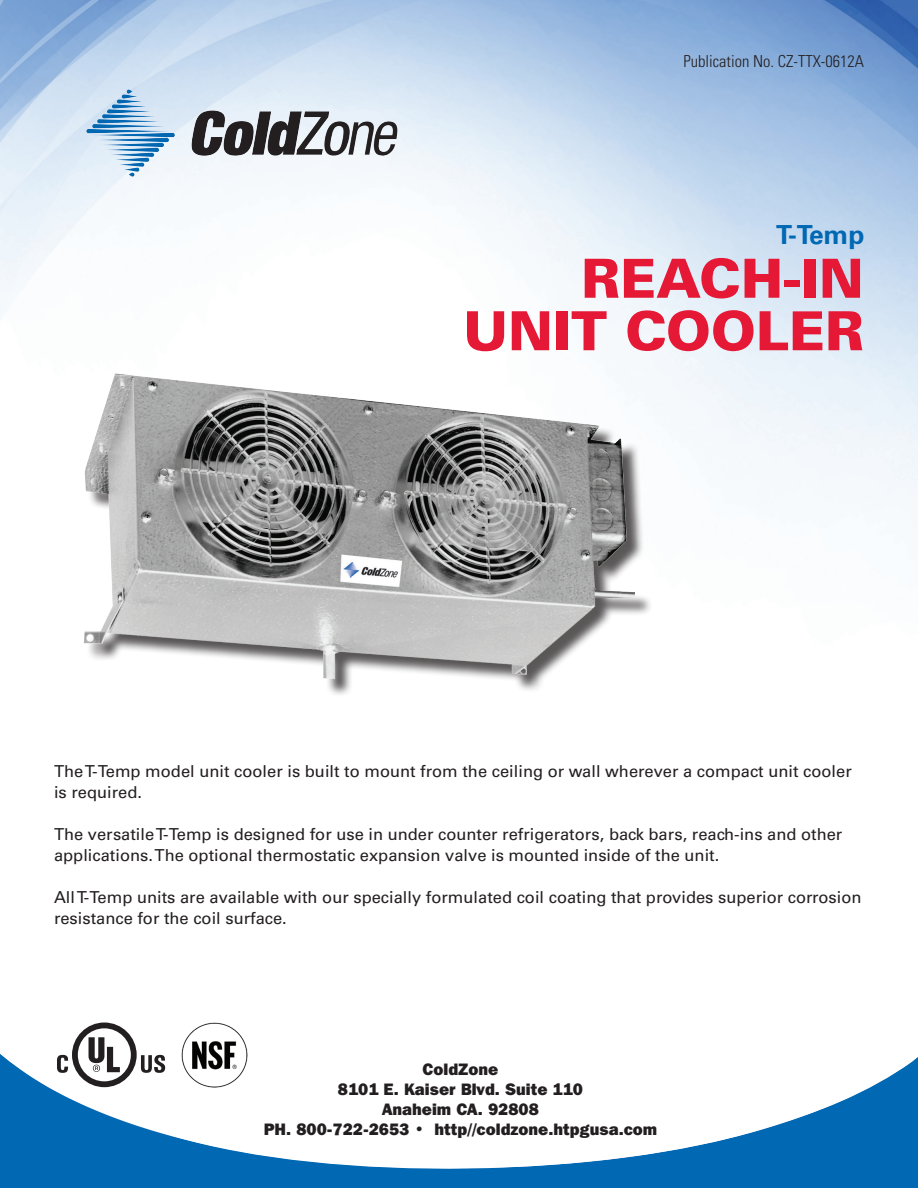
<style>
.page{position:relative;width:918px;height:1188px;background:#fff}
.page>*{position:absolute;margin:0;border:0;box-sizing:border-box;transform-origin:0 0}
.t1{font:900 54px "Univers";color:#e51836}
.t2{font:700 26.25px "Univers";color:#0168b3}
.t3{font:16.5px/21px "Univers";color:#231f20}
.t4{font:800 16.5px "Franklin Gothic IT Cby BT";color:#231f20}
.t5{font:300 condensed 16.5px "Univers";color:#231f20}
</style>
<div class="page">
<img style="left:0;top:0;width:918px;height:1023px">
<img style="left:0;top:1054px;width:918px;height:134px">
<svg style="left:57px;top:1023px;width:108px;height:64px"></svg>
<img style="left:180px;top:1021px;width:68px;height:68px">
<img style="left:97px;top:90px;width:242px;height:67px">
<div style="left:86px;top:376px;width:567px;height:321px;background:#231f20;opacity:.75"></div>
<img style="left:83px;top:373px;width:551px;height:306px">
<p class="t5" style="left:684px;top:52px;width:182px">Publication No. CZ-TTX-0612A</p>
<p class="t2" style="left:776px;top:219px;width:90px">T-Temp</p>
<p class="t1" style="left:581px;top:245px;width:284px">REACH-IN</p>
<p class="t1" style="left:463px;top:297px;width:402px">UNIT COOLER</p>
<p class="t3" style="left:54px;top:761px;width:799px">The T-Temp model unit cooler is built to mount from the ceiling or wall wherever a compact unit cooler is required.</p>
<p class="t3" style="left:54px;top:824px;width:790px">The versatile T-Temp is designed for use in under counter refrigerators, back bars, reach-ins and other applications. The optional thermostatic expansion valve is mounted inside of the unit.</p>
<p class="t3" style="left:54px;top:887px;width:809px">All T-Temp units are available with our specially formulated coil coating that provides superior corrosion resistance for the coil surface.</p>
<p class="t4" style="left:423px;top:1059px;width:77px">ColdZone</p>
<p class="t4" style="left:338px;top:1079px;width:247px">8101 E. Kaiser Blvd. Suite 110</p>
<p class="t4" style="left:382px;top:1098px;width:158px">Anaheim CA. 92808</p>
<p class="t4" style="left:264px;top:1118px;width:395px">PH. 800-722-2653 • http//coldzone.htpgusa.com</p>
</div>
